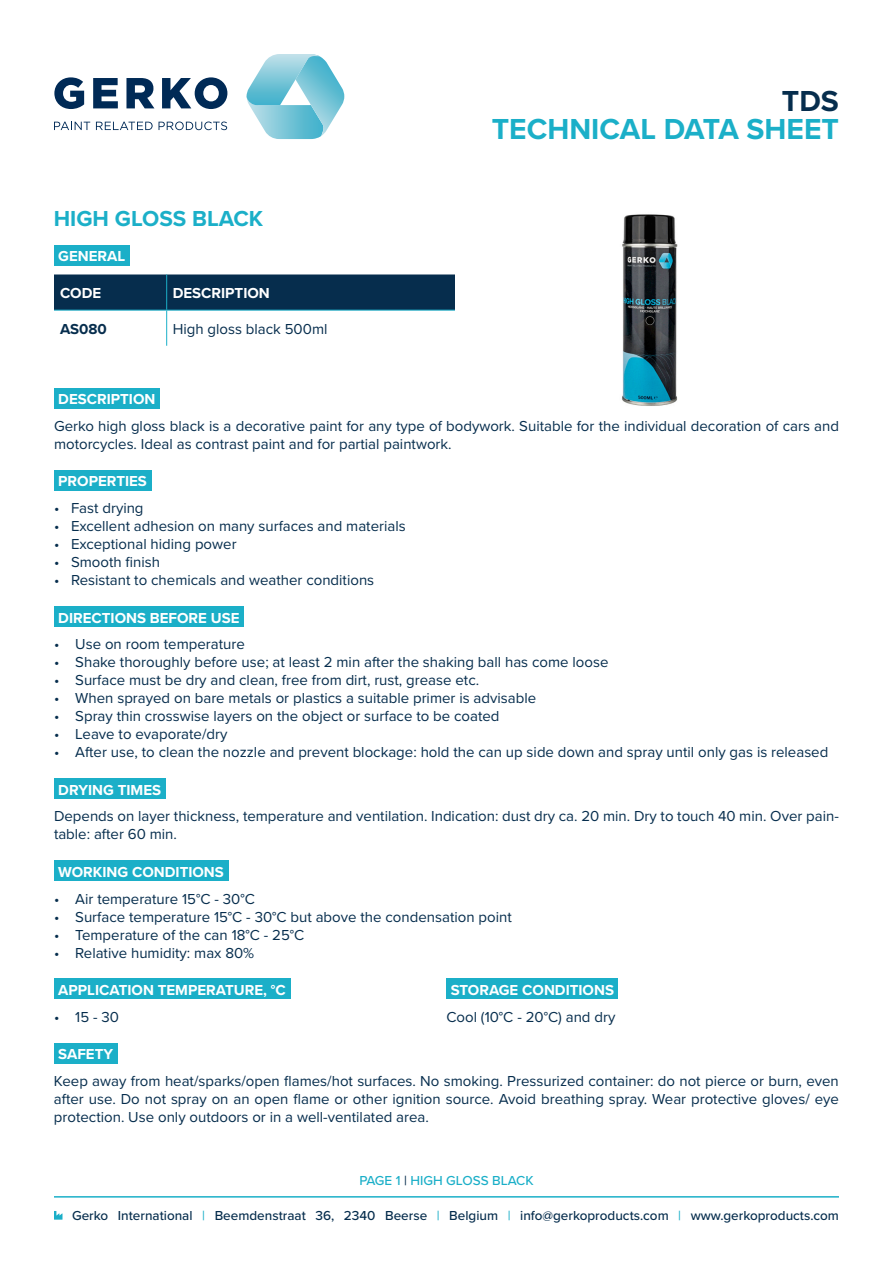
<style>
.page{position:relative;width:893px;height:1263px;background:#fff}
.page>*{position:absolute;margin:0;border:0;box-sizing:border-box;transform-origin:0 0}
.t1{font:700 30px "Proxima Nova";color:#1bafc8}
.t2{font:700 30px "Proxima Nova";color:#062d4d}
.t3{font:700 22.5px "Proxima Nova";color:#1bafc8}
.Alineastijl{font:15px/18px "Proxima Nova";color:#062d4d}
.t4{font:700 15px "Proxima Nova";color:#fff}
.t5{font:700 15px "Proxima Nova";color:#062d4d}
.t6{font:500 13.5px "Proxima Nova";color:#062d4d}
.t7{font:500 13.5px "Proxima Nova";color:#1bafc8}
.s1{color:#062d4d}
.s2{color:#1bafc8}
</style>
<div class="page">
<div style="left:54px;top:245px;width:75px;height:21px;background:#1bafc8"></div>
<div style="left:54px;top:274px;width:401px;height:36px;background:#062d4d"></div>
<hr style="left:166px;top:274px;width:1px;height:36px;background:#1bafc8">
<hr style="left:54px;top:310px;width:113px;height:1px;background:#1bafc8">
<hr style="left:167px;top:310px;width:672px;height:1px;background:#1bafc8">
<hr style="left:166px;top:310px;width:1px;height:36px;background:#1bafc8">
<div style="left:54px;top:470px;width:97px;height:21px;background:#1bafc8"></div>
<div style="left:54px;top:861px;width:174px;height:20px;background:#1bafc8"></div>
<div style="left:54px;top:606px;width:190px;height:21px;background:#1bafc8"></div>
<div style="left:54px;top:388px;width:106px;height:21px;background:#1bafc8"></div>
<div style="left:54px;top:979px;width:236px;height:20px;background:#1bafc8"></div>
<div style="left:54px;top:1043px;width:63px;height:20px;background:#1bafc8"></div>
<div style="left:446px;top:979px;width:172px;height:20px;background:#1bafc8"></div>
<div style="left:54px;top:779px;width:111px;height:20px;background:#1bafc8"></div>
<svg style="left:54px;top:122px;width:36px;height:8px"></svg>
<svg style="left:96px;top:122px;width:57px;height:8px"></svg>
<svg style="left:159px;top:122px;width:68px;height:8px"></svg>
<svg style="left:54px;top:77px;width:30px;height:32px"></svg>
<svg style="left:93px;top:78px;width:25px;height:30px"></svg>
<svg style="left:126px;top:78px;width:28px;height:30px"></svg>
<svg style="left:162px;top:77px;width:65px;height:32px"></svg>
<svg style="left:246px;top:54px;width:98px;height:85px"></svg>
<svg style="left:54px;top:1211px;width:8px;height:8px"></svg>
<hr style="left:54px;top:1196px;width:785px;height:1px;background:#1bafc8">
<img style="left:456px;top:214px;width:383px;height:192px">
<p class="t3" style="left:54px;top:202px;width:211px">HIGH GLOSS BLACK</p>
<p class="t4" style="left:58px;top:245px;width:68px">GENERAL</p>
<p class="t4" style="left:60px;top:282px;width:43px">CODE</p>
<p class="t4" style="left:173px;top:282px;width:99px">DESCRIPTION</p>
<p class="t5" style="left:60px;top:318px;width:48px">AS080</p>
<p class="Alineastijl" style="left:173px;top:319px;width:156px">High gloss black 500ml</p>
<p class="t4" style="left:58px;top:388px;width:99px">DESCRIPTION</p>
<p class="t2" style="left:782px;top:78px;width:58px">TDS</p>
<p class="t1" style="left:492px;top:107px;width:349px">TECHNICAL DATA SHEET</p>
<p class="Alineastijl" style="left:54px;top:416px;width:786px">Gerko high gloss black is a decorative paint for any type of bodywork. Suitable for the individual decoration of cars and motorcycles. Ideal as contrast paint and for partial paintwork.</p>
<p class="t4" style="left:58px;top:470px;width:90px">PROPERTIES</p>
<p class="Alineastijl" style="left:54px;top:498px;width:91px">• Fast drying</p>
<p class="Alineastijl" style="left:54px;top:516px;width:353px">• Excellent adhesion on many surfaces and materials</p>
<p class="Alineastijl" style="left:54px;top:534px;width:184px">• Exceptional hiding power</p>
<p class="Alineastijl" style="left:54px;top:552px;width:108px">• Smooth finish</p>
<p class="Alineastijl" style="left:54px;top:570px;width:322px">• Resistant to chemicals and weather conditions</p>
<p class="t4" style="left:58px;top:606px;width:183px">DIRECTIONS BEFORE USE</p>
<p class="Alineastijl" style="left:54px;top:635px;width:192px">• Use on room temperature</p>
<p class="Alineastijl" style="left:54px;top:653px;width:556px">• Shake thoroughly before use; at least 2 min after the shaking ball has come loose</p>
<p class="Alineastijl" style="left:54px;top:671px;width:427px">• Surface must be dry and clean, free from dirt, rust, grease etc.</p>
<p class="Alineastijl" style="left:54px;top:689px;width:484px">• When sprayed on bare metals or plastics a suitable primer is advisable</p>
<p class="Alineastijl" style="left:54px;top:707px;width:447px">• Spray thin crosswise layers on the object or surface to be coated</p>
<p class="Alineastijl" style="left:54px;top:725px;width:175px">• Leave to evaporate/dry</p>
<p class="Alineastijl" style="left:54px;top:743px;width:776px">• After use, to clean the nozzle and prevent blockage: hold the can up side down and spray until only gas is released</p>
<p class="t4" style="left:58px;top:778px;width:104px">DRYING TIMES</p>
<p class="Alineastijl" style="left:54px;top:807px;width:786px">Depends on layer thickness, temperature and ventilation. Indication: dust dry ca. 20 min. Dry to touch 40 min. Over pain&shy;table: after 60 min.</p>
<p class="t4" style="left:58px;top:861px;width:167px">WORKING CONDITIONS</p>
<p class="Alineastijl" style="left:54px;top:889px;width:202px">• Air temperature 15°C - 30°C</p>
<p class="Alineastijl" style="left:54px;top:907px;width:459px">• Surface temperature 15°C - 30°C but above the condensation point</p>
<p class="Alineastijl" style="left:54px;top:925px;width:252px">• Temperature of the can 18°C - 25°C</p>
<p class="Alineastijl" style="left:54px;top:943px;width:202px">• Relative humidity: max 80%</p>
<p class="t4" style="left:58px;top:979px;width:229px">APPLICATION TEMPERATURE, °C</p>
<p class="Alineastijl" style="left:54px;top:1007px;width:66px">• 15 - 30</p>
<p class="t4" style="left:58px;top:1043px;width:56px">SAFETY</p>
<p class="t4" style="left:451px;top:979px;width:165px">STORAGE CONDITIONS</p>
<p class="Alineastijl" style="left:446px;top:1007px;width:170px">Cool (10°C - 20°C) and dry</p>
<p class="Alineastijl" style="left:54px;top:1071px;width:787px;text-align:justify">Keep away from heat/sparks/open flames/hot surfaces. No smoking. Pressurized container: do not pierce or burn, even after use. Do not spray on an open flame or other ignition source. Avoid breathing spray. Wear protective gloves/ eye protection. Use only outdoors or in a well-ventilated area.</p>
<p class="t7" style="left:359px;top:1170px;width:176px">PAGE 1 <span class="s1">|</span> HIGH GLOSS BLACK</p>
<p class="t6" style="left:72px;top:1205px;width:768px">Gerko International <span class="s2">|</span> Beemdenstraat 36, 2340 Beerse <span class="s2">|</span> Belgium <span class="s2">|</span> info@gerkoproducts.com <span class="s2">|</span> www.gerkoproducts.com</p>
</div>
